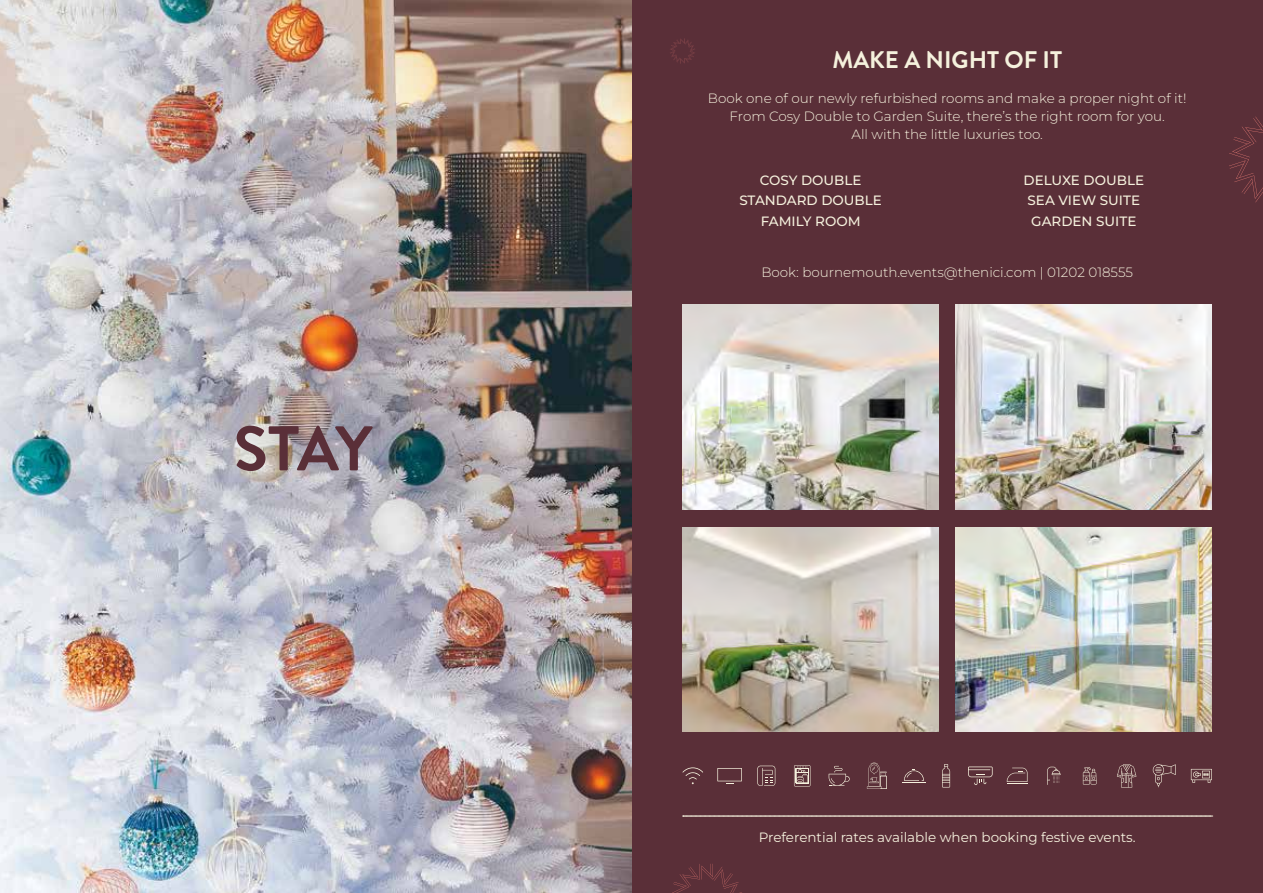
<style>
.page{position:relative;width:1263px;height:893px;background:#fff}
.page>*{position:absolute;margin:0;border:0;box-sizing:border-box;transform-origin:0 0}
.t1{font:700 63px "Brandon Grotesque";color:#5a2f38}
.t2{font:700 24px "Brandon Grotesque";color:#f5f1dd}
.t3{font:300 13.5px/18px "Montserrat";color:#f5f1dd;text-align:center}
.t4{font:500 13.5px/20.4px "Montserrat";color:#f5f1dd;text-align:center}
.t5{font:100 13.5px "Montserrat";color:#f5f1dd}
</style>
<div class="page">
<div style="left:631px;top:0;width:632px;height:893px;background:#5a2f38"></div>
<img style="left:0;top:0;width:631px;height:893px">
<svg style="left:683px;top:816px;width:530px;height:1px"></svg>
<img style="left:682px;top:305px;width:257px;height:204px">
<img style="left:682px;top:528px;width:257px;height:204px">
<img style="left:956px;top:305px;width:256px;height:204px">
<img style="left:956px;top:528px;width:256px;height:204px">
<svg style="left:1191px;top:769px;width:21px;height:14px"></svg>
<svg style="left:968px;top:766px;width:24px;height:19px"></svg>
<svg style="left:1007px;top:768px;width:20px;height:16px"></svg>
<svg style="left:1117px;top:764px;width:19px;height:23px"></svg>
<svg style="left:1153px;top:764px;width:23px;height:23px"></svg>
<svg style="left:1047px;top:767px;width:13px;height:18px"></svg>
<svg style="left:1083px;top:767px;width:13px;height:17px"></svg>
<hr style="left:867px;top:786px;width:15px;height:3px;background:#f5f1dd">
<svg style="left:717px;top:768px;width:25px;height:16px"></svg>
<svg style="left:829px;top:766px;width:21px;height:20px"></svg>
<svg style="left:902px;top:769px;width:24px;height:14px"></svg>
<svg style="left:757px;top:766px;width:18px;height:20px"></svg>
<svg style="left:682px;top:767px;width:21px;height:17px"></svg>
<svg style="left:869px;top:763px;width:18px;height:26px"></svg>
<svg style="left:794px;top:765px;width:16px;height:22px"></svg>
<svg style="left:942px;top:764px;width:8px;height:23px"></svg>
<svg style="left:670px;top:38px;width:25px;height:26px"></svg>
<svg style="left:672px;top:864px;width:70px;height:29px"></svg>
<svg style="left:1229px;top:116px;width:34px;height:87px"></svg>
<h1 class="t1" style="left:234px;top:405px;width:140px">STAY</h1>
<h2 class="t2" style="left:832px;top:43px;width:231px">MAKE A NIGHT OF IT</h2>
<p class="t3" style="left:708px;top:89px;width:480px">Book one of our newly refurbished rooms and make a proper night of it!<br>From Cosy Double to Garden Suite, there’s the right room for you.<br>All with the little luxuries too.</p>
<p class="t4" style="left:739px;top:170px;width:144px">COSY DOUBLE<br>STANDARD DOUBLE<br>FAMILY ROOM</p>
<p class="t4" style="left:1023px;top:170px;width:122px;text-align:left">DELUXE DOUBLE<br>SEA VIEW SUITE<br>GARDEN SUITE</p>
<p class="t3" style="left:761px;top:263px;width:373px">Book: bournemouth.events@thenici.com | 01202 018555</p>
<p class="t5" style="left:759px;top:828px;width:379px">Preferential rates available when booking festive events.</p>
</div>
